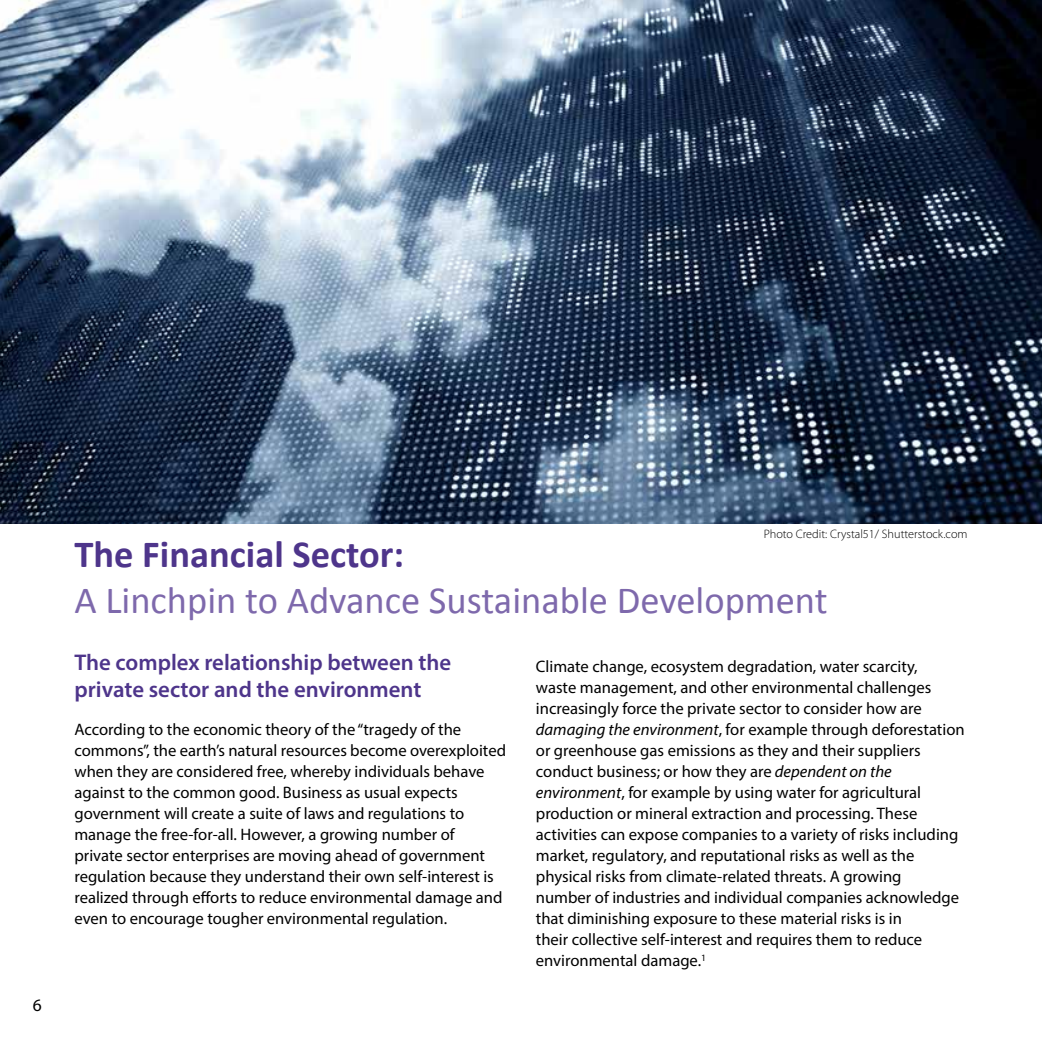
<style>
.page{position:relative;width:1042px;height:1042px;background:#fff}
.page>*{position:absolute;margin:0;border:0;box-sizing:border-box;transform-origin:0 0}
.t1{font:38.5px "Calibri";color:#7e69ac}
.t2{font:700 38.5px "Calibri";color:#4e358b}
.t3{font:600 22.75px/27.3px "Myriad Pro";color:#4e358b}
.t4{font:17.5px "Myriad Pro";color:#000}
.t5{font:16.62px/21px "Myriad Pro";color:#000}
.t6{font:300 12.25px "Myriad Pro";color:#000}
.s1{font-style:italic}
</style>
<div class="page">
<img style="left:0;top:0;width:1042px;height:523px">
<p class="t4" style="left:33px;top:994px;width:10px">6</p>
<p class="t6" style="left:764px;top:526px;width:205px">Photo Credit: Crystal51/ Shutterstock.com</p>
<h1 class="t2" style="left:74px;top:530px;width:331px">The Financial Sector:</h1>
<h1 class="t1" style="left:74px;top:576px;width:755px">A Linchpin to Advance Sustainable Development</h1>
<h2 class="t3" style="left:74px;top:648px;width:378px">The complex relationship between the private sector and the environment</h2>
<p class="t5" style="left:74px;top:719px;width:433px">According to the economic theory of the “tragedy of the commons”, the earth’s natural resources become overexploited when they are considered free, whereby individuals behave against to the common good. Business as usual expects government will create a suite of laws and regulations to manage the free-for-all. However, a growing number of private sector enterprises are moving ahead of government regulation because they understand their own self-interest is realized through efforts to reduce environmental damage and even to encourage tougher environmental regulation.</p>
<p class="t5" style="left:536px;top:656px;width:430px">Climate change, ecosystem degradation, water scarcity,<br>waste management, and other environmental challenges increasingly force the private sector to consider how are <span class="s1">damaging the environment</span>, for example through deforestation or greenhouse gas emissions as they and their suppliers conduct business; or how they are <span class="s1">dependent on the environment</span>, for example by using water for agricultural production or mineral extraction and processing. These activities can expose companies to a variety of risks including market, regulatory, and reputational risks as well as the physical risks from climate-related threats. A growing<br>number of industries and individual companies acknowledge that diminishing exposure to these material risks is in<br>their collective self-interest and requires them to reduce environmental damage.<sup>1</sup></p>
</div>
